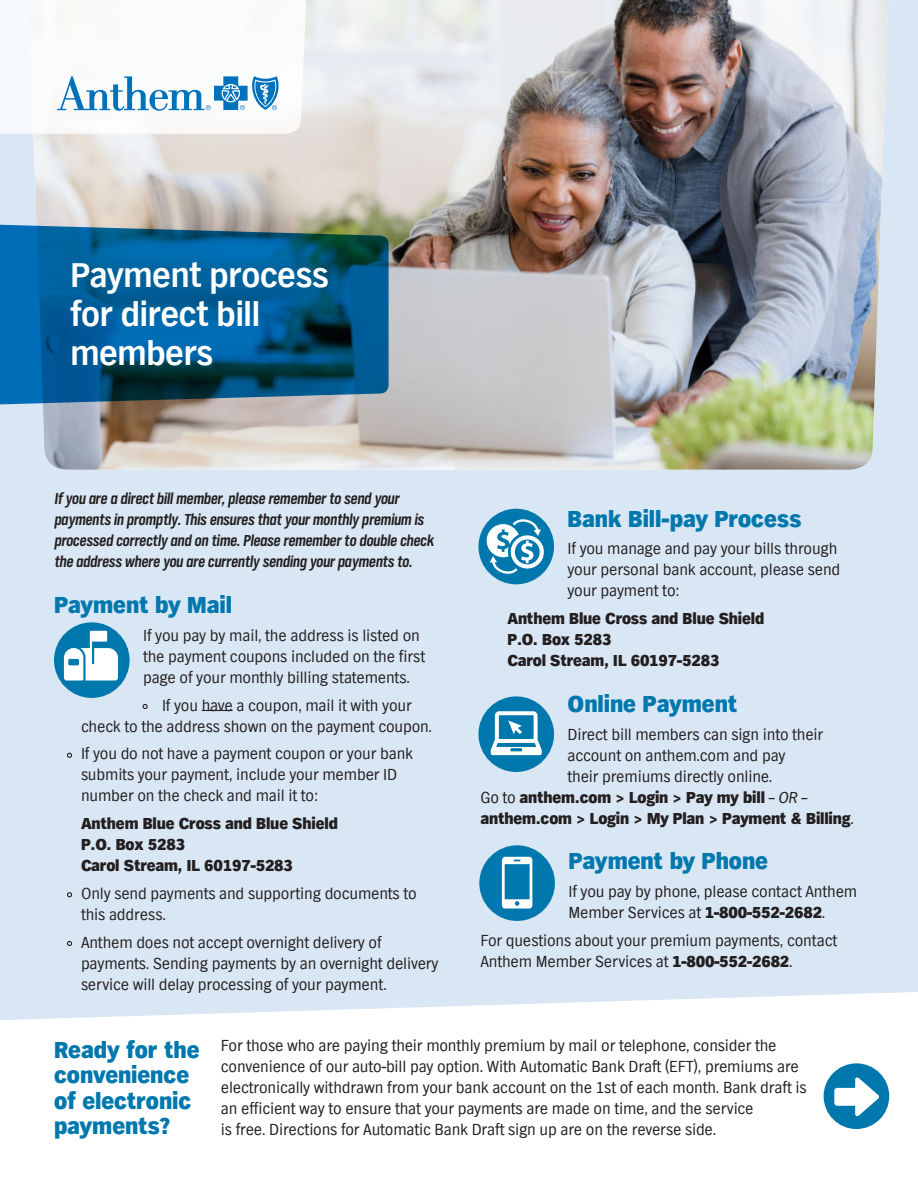
<style>
.page{position:relative;width:918px;height:1188px;background:#d9e7f4}
.page>*{position:absolute;margin:0;border:0;box-sizing:border-box;transform-origin:0 0}
.t1{font:700 36.3px/39.5px "TV Nord EF";letter-spacing:-.02em;color:#fff}
.t2{font:800 24px/25.5px "TV Nord EF";letter-spacing:-.005em;color:#0078ae}
.t3{font:16.5px/21px "TV Nord EF";letter-spacing:-.01em;color:#231f20}
.t4{font:16.5px/21px "TV Nord EF Bold Con Obl";letter-spacing:-.01em;color:#231f20}
.t5{font:800 16.5px/21px "TV Nord EF";letter-spacing:-.01em;color:#231f20}
.s1{font-weight:700;font-size:12px}
.s2{font-weight:400}
.s3{font-weight:400;font-style:italic}
.s4{font-weight:800}
</style>
<div class="page">
<img style="left:33px;top:0;width:855px;height:470px">
<svg style="left:0;top:992px;width:918px;height:196px;background:#fcfdfe"></svg>
<hr style="left:202px;top:710px;width:31px;height:1px;background:#231f20">
<div style="left:54px;top:622px;width:76px;height:76px;background:#0078ae;border-radius:50%"></div>
<svg style="left:64px;top:631px;width:54px;height:50px"></svg>
<div style="left:478px;top:696px;width:76px;height:76px;background:#0078ae;border-radius:50%"></div>
<svg style="left:491px;top:711px;width:51px;height:44px"></svg>
<div style="left:479px;top:845px;width:76px;height:76px;background:#0078ae;border-radius:50%"></div>
<svg style="left:502px;top:857px;width:30px;height:52px"></svg>
<div style="left:824px;top:1063px;width:65px;height:66px;background:#0078ae;border-radius:50%"></div>
<svg style="left:834px;top:1077px;width:45px;height:39px"></svg>
<div style="left:478px;top:509px;width:76px;height:75px;background:#0078ae;border-radius:50%"></div>
<svg style="left:487px;top:518px;width:57px;height:57px"></svg>
<svg style="left:0;top:222px;width:389px;height:185px;background:#10608e"></svg>
<svg style="left:0;top:0;width:330px;height:134px;background:#f8f9f9"></svg>
<svg style="left:57px;top:76px;width:222px;height:35px;background:#a6cde6"></svg>
<h1 class="t1" style="left:70px;top:256px;width:260px">Payment process for direct bill members</h1>
<p class="t4" style="left:54px;top:488px;width:381px">If you are a direct bill member, please remember to send your payments in promptly. This ensures that your monthly premium is processed correctly and on time. Please remember to double check the address where you are currently sending your payments to.</p>
<h2 class="t2" style="left:54px;top:593px;width:180px">Payment by Mail</h2>
<p class="t3" style="left:143px;top:625px;width:284px">If you pay by mail, the address is listed on the payment coupons included on the first page of your monthly billing statements.</p>
<p class="t3" style="left:81px;top:695px;width:353px;text-indent:62px"><span class="s1">•</span> If you have a coupon, mail it with your check to the address shown on the payment coupon.</p>
<p class="t3" style="left:81px;top:744px;width:334px;text-indent:-14px"><span class="s1">•</span> If you do not have a payment coupon or your bank submits your payment, include your member ID number on the check and mail it to:</p>
<p class="t5" style="left:81px;top:813px;width:258px">Anthem Blue Cross and Blue Shield<br>P.O. Box 5283<br>Carol Stream, IL 60197-5283</p>
<p class="t3" style="left:81px;top:883px;width:337px;text-indent:-14px"><span class="s1">•</span> Only send payments and supporting documents to this address.</p>
<p class="t3" style="left:81px;top:932px;width:359px;text-indent:-14px"><span class="s1">•</span> Anthem does not accept overnight delivery of payments. Sending payments by an overnight delivery service will delay processing of your payment.</p>
<h2 class="t2" style="left:568px;top:507px;width:235px">Bank Bill-pay Process</h2>
<p class="t3" style="left:568px;top:539px;width:274px">If you manage and pay your bills through your personal bank account, please send your payment to:</p>
<p class="t5" style="left:507px;top:609px;width:258px">Anthem Blue Cross and Blue Shield<br>P.O. Box 5283<br>Carol Stream, IL 60197-5283</p>
<h2 class="t2" style="left:568px;top:692px;width:171px">Online Payment</h2>
<p class="t3" style="left:568px;top:724px;width:257px">Direct bill members can sign into their</p>
<p class="t3" style="left:568px;top:745px;width:220px">account on anthem.com and pay</p>
<p class="t3" style="left:568px;top:766px;width:206px">their premiums directly online.</p>
<p class="t5" style="left:480px;top:787px;width:329px"><span class="s2">Go to</span> anthem.com &gt; Login &gt; Pay my bill <span class="s3">– OR –</span></p>
<p class="t5" style="left:480px;top:808px;width:375px">anthem.com &gt; Login &gt; My Plan &gt; Payment &amp; Billing<span class="s2">.</span></p>
<h2 class="t2" style="left:568px;top:849px;width:201px">Payment by Phone</h2>
<p class="t3" style="left:568px;top:882px;width:290px">If you pay by phone, please contact Anthem<br>Member Services at <span class="s4">1-800-552-2682</span>.</p>
<p class="t3" style="left:480px;top:930px;width:358px">For questions about your premium payments, contact<br>Anthem Member Services at <span class="s4">1-800-552-2682</span>.</p>
<h2 class="t2" style="left:54px;top:1038px;width:147px">Ready for the convenience of electronic payments?</h2>
<p class="t3" style="left:221px;top:1035px;width:587px">For those who are paying their monthly premium by mail or telephone, consider the convenience of our auto-bill pay option. With Automatic Bank Draft (EFT), premiums are electronically withdrawn from your bank account on the 1st of each month. Bank draft is an efficient way to ensure that your payments are made on time, and the service<br>is free. Directions for Automatic Bank Draft sign up are on the reverse side.</p>
</div>
